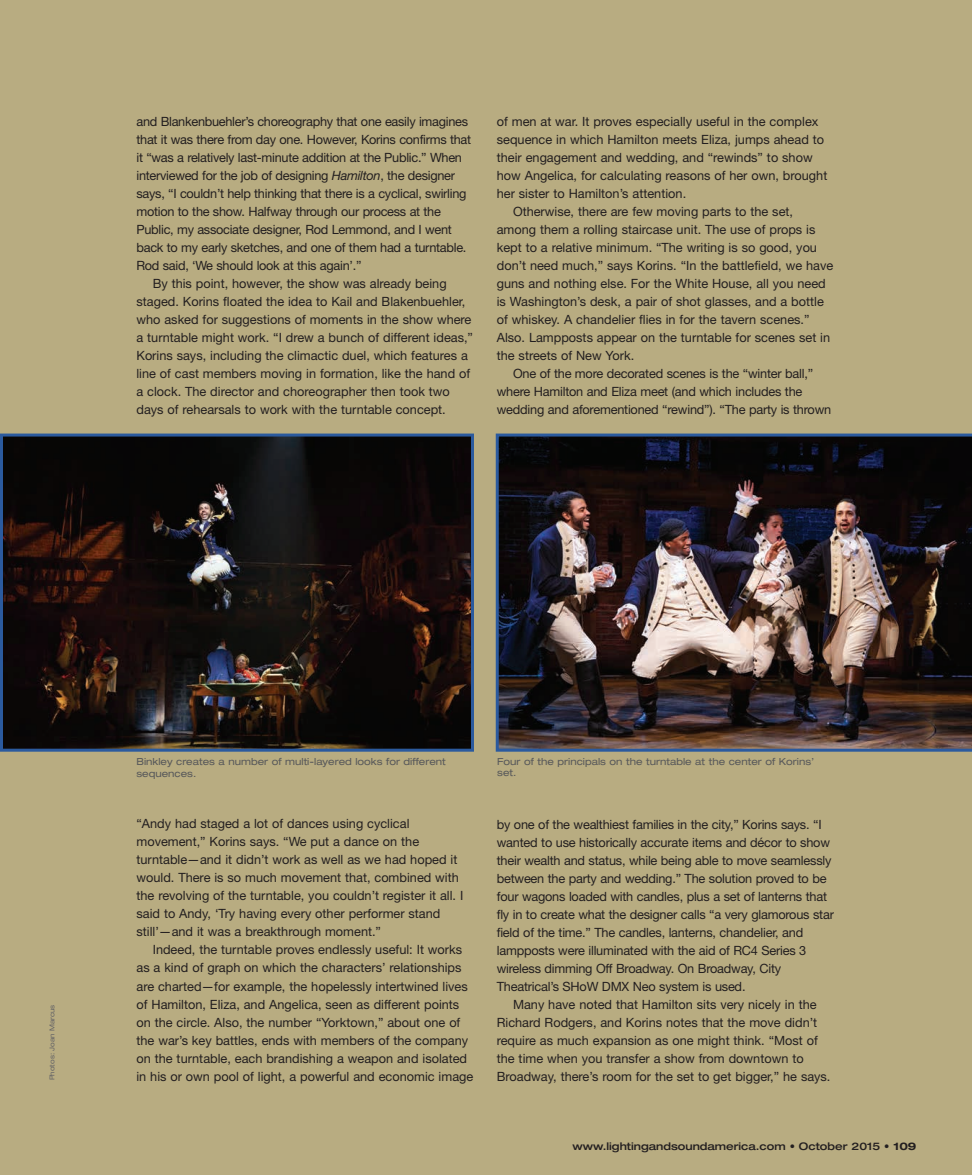
<style>
.page{position:relative;width:972px;height:1175px;background:#fff}
.page>*{position:absolute;margin:0;border:0;box-sizing:border-box;transform-origin:0 0}
.t1{font:12.75px/18px "Helvetica Neue";color:#231f20}
.t2{font:12.75px "Helvetica Neue";letter-spacing:-.02em;color:#231f20}
.t3{font:500 expanded 10.5px "Helvetica Neue";color:#231f20}
.t4{font:expanded 9.75px/11.2px "Helvetica Neue";color:#57585a}
.t5{font:expanded 6.75px "Helvetica Neue";color:#636366}
.s1{font-style:italic}
.s2{font-weight:700}
</style>
<div class="page">
<div style="left:0;top:0;width:972px;height:1174px;background:#b8ac81"></div>
<img style="left:4px;top:437px;width:466px;height:310px">
<div style="left:0;top:433px;width:474px;height:318px;border:3px solid #2b5a9e"></div>
<img style="left:496px;top:433px;width:476px;height:318px">
<p class="t2" style="left:136px;top:114px;width:333px">and Blankenbuehler’s choreography that one easily imagines</p>
<p class="t2" style="left:136px;top:132px;width:336px">that it was there from day one. However, Korins confirms that</p>
<p class="t2" style="left:136px;top:150px;width:327px">it “was a relatively last-minute addition at the Public.” When</p>
<p class="t2" style="left:136px;top:168px;width:320px">interviewed for the job of designing <span class="s1">Hamilton</span>, the designer</p>
<p class="t2" style="left:136px;top:186px;width:332px">says, “I couldn’t help thinking that there is a cyclical, swirling</p>
<p class="t2" style="left:136px;top:204px;width:306px">motion to the show. Halfway through our process at the</p>
<p class="t2" style="left:136px;top:222px;width:317px">Public, my associate designer, Rod Lemmond, and I went</p>
<p class="t2" style="left:136px;top:240px;width:331px">back to my early sketches, and one of them had a turntable.</p>
<p class="t2" style="left:136px;top:258px;width:226px">Rod said, ‘We should look at this again’.”</p>
<p class="t1" style="left:153px;top:274px;width:296px">By this point, however, the show was already being</p>
<p class="t1" style="left:136px;top:292px;width:331px">staged. Korins floated the idea to Kail and Blakenbuehler,</p>
<p class="t1" style="left:136px;top:310px;width:336px">who asked for suggestions of moments in the show where</p>
<p class="t1" style="left:136px;top:328px;width:338px">a turntable might work. “I drew a bunch of different ideas,”</p>
<p class="t1" style="left:136px;top:346px;width:333px">Korins says, including the climactic duel, which features a</p>
<p class="t1" style="left:136px;top:364px;width:335px">line of cast members moving in formation, like the hand of</p>
<p class="t1" style="left:136px;top:382px;width:315px">a clock. The director and choreographer then took two</p>
<p class="t1" style="left:136px;top:400px;width:311px">days of rehearsals to work with the turntable concept.</p>
<p class="t1" style="left:497px;top:112px;width:323px">of men at war. It proves especially useful in the complex</p>
<p class="t1" style="left:497px;top:130px;width:329px">sequence in which Hamilton meets Eliza, jumps ahead to</p>
<p class="t1" style="left:497px;top:148px;width:317px">their engagement and wedding, and “rewinds” to show</p>
<p class="t1" style="left:497px;top:166px;width:332px">how Angelica, for calculating reasons of her own, brought</p>
<p class="t1" style="left:497px;top:184px;width:191px">her sister to Hamilton’s attention.</p>
<p class="t1" style="left:513px;top:202px;width:282px">Otherwise, there are few moving parts to the set,</p>
<p class="t1" style="left:497px;top:220px;width:320px">among them a rolling staircase unit. The use of props is</p>
<p class="t1" style="left:497px;top:238px;width:322px">kept to a relative minimum. “The writing is so good, you</p>
<p class="t1" style="left:497px;top:256px;width:338px">don’t need much,” says Korins. “In the battlefield, we have</p>
<p class="t1" style="left:497px;top:274px;width:331px">guns and nothing else. For the White House, all you need</p>
<p class="t1" style="left:497px;top:292px;width:329px">is Washington’s desk, a pair of shot glasses, and a bottle</p>
<p class="t1" style="left:497px;top:310px;width:314px">of whiskey. A chandelier flies in for the tavern scenes.”</p>
<p class="t1" style="left:497px;top:328px;width:335px">Also. Lampposts appear on the turntable for scenes set in</p>
<p class="t1" style="left:497px;top:346px;width:139px">the streets of New York.</p>
<p class="t1" style="left:513px;top:364px;width:302px">One of the more decorated scenes is the “winter ball,”</p>
<p class="t1" style="left:497px;top:382px;width:307px">where Hamilton and Eliza meet (and which includes the</p>
<p class="t1" style="left:497px;top:400px;width:336px">wedding and aforementioned “rewind”). “The party is thrown</p>
<p class="t5" style="left:48px;top:1080px;width:77px;rotate:-90deg">Photos: Joan Marcus</p>
<p class="t4" style="left:136px;top:756px;width:311px">Binkley creates a number of multi-layered looks for different sequences.</p>
<p class="t4" style="left:497px;top:755px;width:319px">Four of the principals on the turntable at the center of Korins’ set.</p>
<p class="t1" style="left:136px;top:814px;width:328px">“Andy had staged a lot of dances using cyclical movement,” Korins says. “We put a dance on the turntable—and it didn’t work as well as we had hoped it would. There is so much movement that, combined with the revolving of the turntable, you couldn’t register it all. I said to Andy, ‘Try having every other performer stand still’—and it was a breakthrough moment.”</p>
<p class="t1" style="left:136px;top:940px;width:338px;text-indent:16px">Indeed, the turntable proves endlessly useful: It works as a kind of graph on which the characters’ relationships are charted—for example, the hopelessly intertwined lives of Hamilton, Eliza, and Angelica, seen as different points on the circle. Also, the number “Yorktown,” about one of the war’s key battles, ends with members of the company on the turntable, each brandishing a weapon and isolated in his or own pool of light, a powerful and economic image</p>
<p class="t1" style="left:497px;top:814px;width:339px">by one of the wealthiest families in the city,” Korins says. “I wanted to use historically accurate items and décor to show their wealth and status, while being able to move seamlessly between the party and wedding.” The solution proved to be four wagons loaded with candles, plus a set of lanterns that fly in to create what the designer calls “a very glamorous star field of the time.” The candles, lanterns, chandelier, and lampposts were illuminated with the aid of RC4 Series 3 wireless dimming Off Broadway. On Broadway, City Theatrical’s SHoW DMX Neo system is used.</p>
<p class="t1" style="left:497px;top:994px;width:323px;text-align:justify;text-indent:16px">Many have noted that Hamilton sits very nicely in the Richard Rodgers, and Korins notes that the move didn’t require as much expansion as one might think. “Most of the time when you transfer a show from downtown to</p>
<p class="t1" style="left:497px;top:1066px;width:335px">Broadway, there’s room for the set to get bigger,” he says.</p>
<p class="t3" style="left:572px;top:1139px;width:346px">www.lightingandsoundamerica.com • October 2015 • <span class="s2">109</span></p>
</div>
